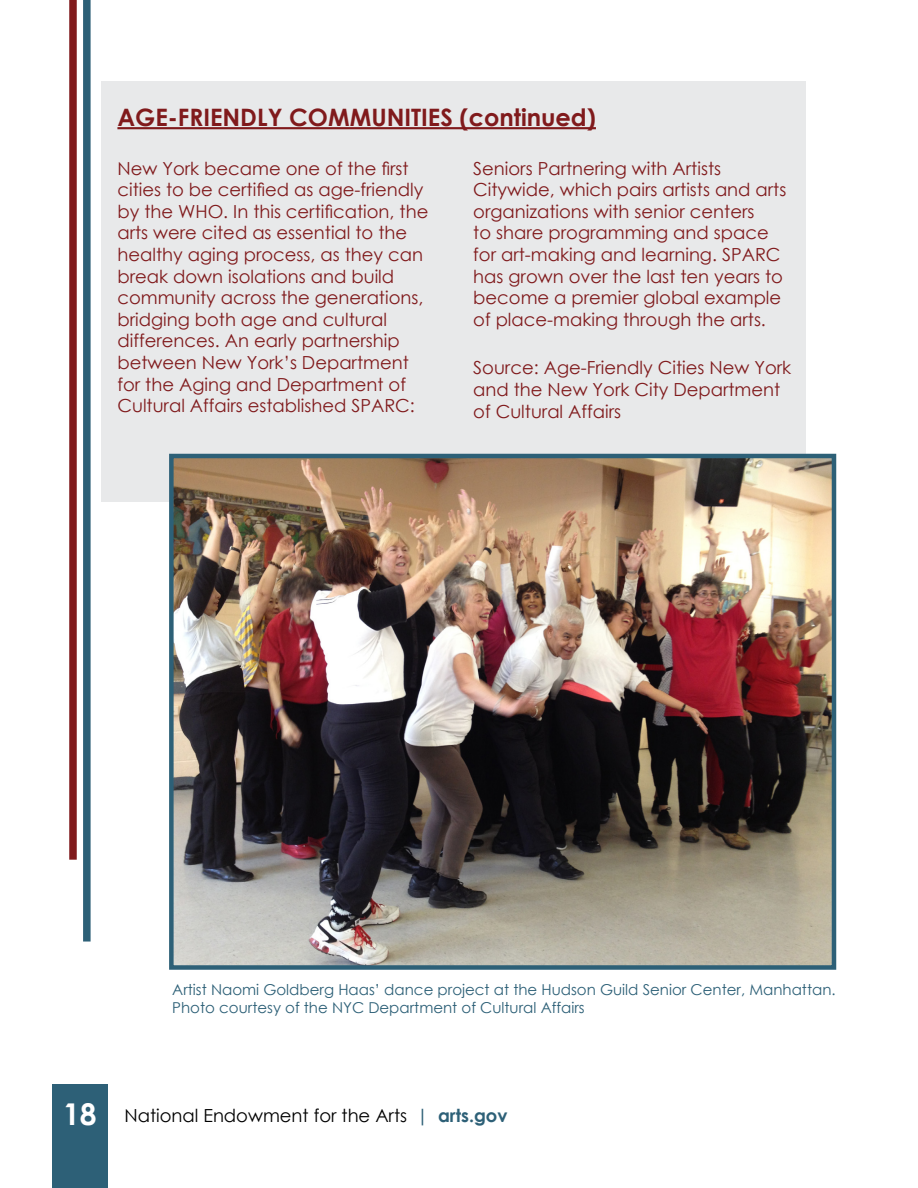
<style>
.page{position:relative;width:918px;height:1188px;background:#fff}
.page>*{position:absolute;margin:0;border:0;box-sizing:border-box;transform-origin:0 0}
.SideBar_Title{font:700 24px "Century Gothic";color:#801a1c}
.Sidebar_Text{font:18px/21.6px "Century Gothic";color:#801a1c}
.t1{font:18px "Century Gothic";color:#000}
.Caption-_Blue{font:15px/18px "Century Gothic";color:#2d6077}
.s1{font-weight:700;font-size:30px;color:#fff}
.s2{font-weight:700;color:#2d6077}
</style>
<div class="page">
<div style="left:52px;top:1085px;width:55px;height:103px;background:#2d6077"></div>
<div style="left:102px;top:81px;width:704px;height:420px;background:#e8e9ea"></div>
<div style="left:83px;top:0;width:8px;height:942px;background:#2d6077"></div>
<div style="left:69px;top:0;width:8px;height:860px;background:#801a1c"></div>
<hr style="left:117px;top:127px;width:479px;height:2px;background:#801a1c">
<img style="left:174px;top:459px;width:657px;height:506px">
<div style="left:169px;top:454px;width:667px;height:516px;border:4px solid #2d6077"></div>
<p class="SideBar_Title" style="left:117px;top:99px;width:480px">AGE-FRIENDLY COMMUNITIES (continued)</p>
<p class="Sidebar_Text" style="left:117px;top:157px;width:312px">New York became one of the first cities to be certified as age-friendly by the WHO. In this certification, the arts were cited as essential to the healthy aging process, as they can break down isolations and build community across the generations, bridging both age and cultural differences. An early partnership between New York’s Department for the Aging and Department of Cultural Affairs established SPARC:</p>
<p class="Sidebar_Text" style="left:473px;top:157px;width:315px">Seniors Partnering with Artists Citywide, which pairs artists and arts organizations with senior centers<br>to share programming and space for art-making and learning. SPARC has grown over the last ten years to become a premier global example of place-making through the arts.</p>
<p class="Sidebar_Text" style="left:473px;top:357px;width:320px">Source: Age-Friendly Cities New York and the New York City Department of Cultural Affairs</p>
<p class="Caption-_Blue" style="left:172px;top:980px;width:665px">Artist Naomi Goldberg Haas’ dance project at the Hudson Guild Senior Center, Manhattan.<br>Photo courtesy of the NYC Department of Cultural Affairs</p>
<p class="t1" style="left:63px;top:1103px;width:446px"><span class="s1">18</span> National Endowment for the Arts <span class="s2">| arts.gov</span></p>
</div>
